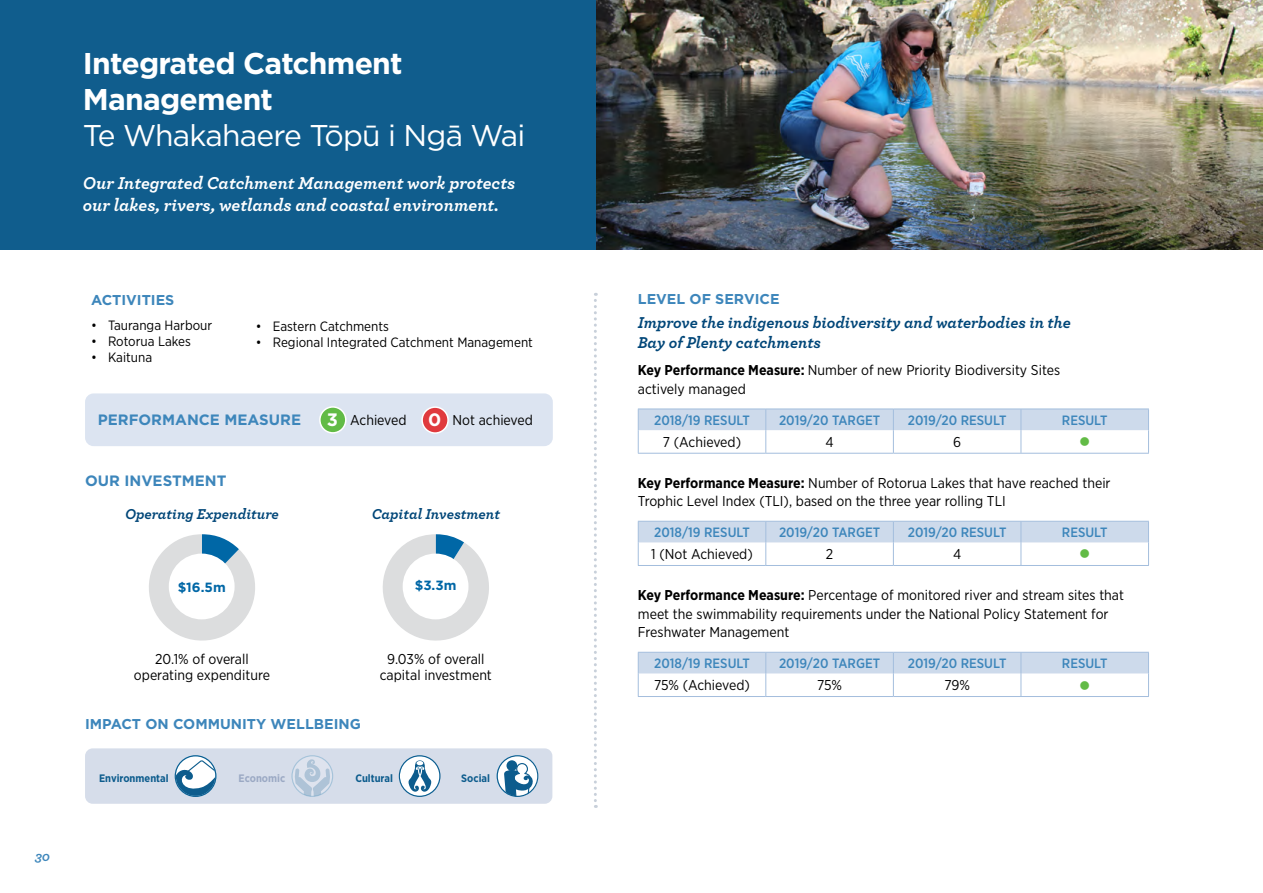
<style>
.page{position:relative;width:1263px;height:893px;background:#fff}
.page>*{position:absolute;margin:0;border:0;box-sizing:border-box;transform-origin:0 0}
.LTP_heading{font:700 30px/36px "Gotham";letter-spacing:-.025em;color:#fff}
.t1{font:30px "Gotham";letter-spacing:-.025em;color:#fff}
.LOS_archer_text_body{font:italic 700 18px/21.6px "Archer";color:#fff}
.chart_heading{font:700 18px "Gotham";color:#fff}
.LOS_archer_text_body-2{font:italic 700 16.5px/19.8px "Archer";color:#004678}
.GOA_sub_heads{font:italic 700 15px "Archer";color:#004678}
.LEVEL_OF_SERVICE{font:700 15px "Gotham";color:#3d86bb}
.LTP_sub2{font:700 15px "Gotham";color:#3d86bb}
.Table_centre{font:15px "Wingdings";color:#62bb46}
.Body_copy{font:14.25px/18.8px "Gotham Narrow";color:#000}
.bullet{font:14.25px/16.5px "Gotham Narrow";color:#000;text-align:center}
.LEVEL_OF_SERVICE-2{font:700 14.25px "Gotham";color:#3d86bb}
.Table_centre-2{font:14.25px "Gotham Narrow";color:#000}
.LEVEL_OF_SERVICE-3{font:14.25px "Gotham Narrow";color:#000}
.table_head_white_cen{font:500 13.5px "Gotham Narrow";color:#3d86bb}
.t2{font:13.5px "Gotham Narrow";color:#000}
.t3{font:italic 700 13.5px "Archer";color:#3d86bb}
.t4{font:700 13.35px "Gotham";color:#0067a6}
.t5{font:700 10.8px "Gotham Narrow";color:#0d5c8d}
.t6{font:700 10.8px "Gotham Narrow";color:#9ba9c4}
.s1{font-weight:700}
</style>
<div class="page">
<div style="left:85px;top:393px;width:468px;height:53px;background:#dce4f1;border-radius:9px"></div>
<div style="left:320px;top:407px;width:26px;height:26px;background:#62bb46;border-radius:50%"></div>
<div style="left:319px;top:406px;width:28px;height:28px;border:2px solid #fff;border-radius:50%"></div>
<div style="left:422px;top:407px;width:26px;height:26px;background:#e03a3e;border-radius:50%"></div>
<div style="left:421px;top:406px;width:28px;height:28px;border:2px solid #fff;border-radius:50%"></div>
<svg style="left:149px;top:534px;width:106px;height:107px"></svg>
<div style="left:169px;top:554px;width:66px;height:65px;background:#fff;border-radius:50%"></div>
<svg style="left:383px;top:534px;width:106px;height:107px"></svg>
<div style="left:403px;top:554px;width:65px;height:65px;background:#fff;border-radius:50%"></div>
<div style="left:85px;top:748px;width:467px;height:56px;background:#d6ddea;border-radius:8px"></div>
<svg style="left:399px;top:755px;width:41px;height:42px"></svg>
<svg style="left:291px;top:755px;width:42px;height:42px"></svg>
<svg style="left:497px;top:755px;width:41px;height:42px"></svg>
<svg style="left:175px;top:755px;width:41px;height:42px"></svg>
<svg style="left:638px;top:409px;width:511px;height:44px"></svg>
<hr style="left:638px;top:453px;width:128px;height:1px;background:#a4bedd">
<hr style="left:766px;top:453px;width:127px;height:1px;background:#a4bedd">
<hr style="left:893px;top:453px;width:128px;height:1px;background:#a4bedd">
<hr style="left:1021px;top:453px;width:128px;height:1px;background:#a4bedd">
<svg style="left:638px;top:521px;width:511px;height:44px"></svg>
<hr style="left:638px;top:565px;width:128px;height:1px;background:#a4bedd">
<hr style="left:766px;top:565px;width:127px;height:1px;background:#a4bedd">
<hr style="left:893px;top:565px;width:128px;height:1px;background:#a4bedd">
<hr style="left:1021px;top:565px;width:128px;height:1px;background:#a4bedd">
<svg style="left:638px;top:652px;width:511px;height:44px"></svg>
<hr style="left:638px;top:696px;width:128px;height:1px;background:#a4bedd">
<hr style="left:766px;top:696px;width:127px;height:1px;background:#a4bedd">
<hr style="left:893px;top:696px;width:128px;height:1px;background:#a4bedd">
<hr style="left:1021px;top:696px;width:128px;height:1px;background:#a4bedd">
<div style="left:0;top:0;width:597px;height:250px;background:#105d8d"></div>
<svg style="left:594px;top:293px;width:3px;height:515px"></svg>
<img style="left:597px;top:0;width:666px;height:250px">
<p class="t3" style="left:35px;top:846px;width:16px">30</p>
<p class="LTP_heading" style="left:83px;top:45px;width:321px">Integrated Catchment<br>Management</p>
<p class="t1" style="left:83px;top:116px;width:444px">Te Whakahaere Tōpū i Ngā Wai</p>
<p class="LOS_archer_text_body" style="left:83px;top:171px;width:434px">Our Integrated Catchment Management work protects our lakes, rivers, wetlands and coastal environment.</p>
<p class="LEVEL_OF_SERVICE-2" style="left:91px;top:290px;width:85px">ACTIVITIES</p>
<p class="t2" style="left:91px;top:316px;width:123px">• Tauranga Harbour</p>
<p class="t2" style="left:91px;top:333px;width:101px">• Rotorua Lakes</p>
<p class="t2" style="left:91px;top:349px;width:63px">• Kaituna</p>
<p class="t2" style="left:256px;top:318px;width:135px">• Eastern Catchments</p>
<p class="t2" style="left:256px;top:334px;width:279px">• Regional Integrated Catchment Management</p>
<p class="LEVEL_OF_SERVICE" style="left:98px;top:409px;width:205px">PERFORMANCE MEASURE</p>
<p class="chart_heading" style="left:327px;top:408px;width:13px">3</p>
<p class="LEVEL_OF_SERVICE-3" style="left:350px;top:411px;width:58px">Achieved</p>
<p class="chart_heading" style="left:428px;top:408px;width:15px">0</p>
<p class="LEVEL_OF_SERVICE-3" style="left:452px;top:411px;width:82px">Not achieved</p>
<p class="LTP_sub2" style="left:85px;top:471px;width:143px">OUR INVESTMENT</p>
<p class="GOA_sub_heads" style="left:125px;top:502px;width:155px">Operating Expenditure</p>
<p class="GOA_sub_heads" style="left:372px;top:502px;width:130px">Capital Investment</p>
<p class="t4" style="left:178px;top:579px;width:50px">$16.5m</p>
<p class="t4" style="left:415px;top:576px;width:43px">$3.3m</p>
<p class="bullet" style="left:134px;top:650px;width:138px">20.1% of overall operating expenditure</p>
<p class="bullet" style="left:380px;top:650px;width:114px">9.03% of overall capital investment</p>
<p class="LEVEL_OF_SERVICE-2" style="left:85px;top:714px;width:277px">IMPACT ON COMMUNITY WELLBEING</p>
<p class="t5" style="left:99px;top:771px;width:71px">Environmental</p>
<p class="t6" style="left:239px;top:771px;width:48px">Economic</p>
<p class="t5" style="left:355px;top:771px;width:39px">Cultural</p>
<p class="t5" style="left:461px;top:771px;width:30px">Social</p>
<p class="LEVEL_OF_SERVICE-2" style="left:638px;top:290px;width:143px">LEVEL OF SERVICE</p>
<p class="LOS_archer_text_body-2" style="left:638px;top:312px;width:434px">Improve the indigenous biodiversity and waterbodies in the<br>Bay of Plenty catchments</p>
<p class="Body_copy" style="left:638px;top:361px;width:424px"><span class="s1">Key Performance Measure:</span> Number of new Priority Biodiversity Sites actively managed</p>
<p class="table_head_white_cen" style="left:654px;top:412px;width:97px">2018/19 RESULT</p>
<p class="table_head_white_cen" style="left:779px;top:412px;width:103px">2019/20 TARGET</p>
<p class="table_head_white_cen" style="left:908px;top:412px;width:100px">2019/20 RESULT</p>
<p class="table_head_white_cen" style="left:1062px;top:412px;width:47px">RESULT</p>
<p class="Body_copy" style="left:663px;top:432px;width:80px">7 (Achieved)</p>
<p class="Body_copy" style="left:825px;top:432px;width:10px">4</p>
<p class="Body_copy" style="left:953px;top:432px;width:10px">6</p>
<p class="Table_centre" style="left:1079px;top:434px;width:13px">●</p>
<p class="Body_copy" style="left:638px;top:473px;width:474px"><span class="s1">Key Performance Measure:</span> Number of Rotorua Lakes that have reached their<br>Trophic Level Index (TLI), based on the three year rolling TLI</p>
<p class="table_head_white_cen" style="left:654px;top:524px;width:97px">2018/19 RESULT</p>
<p class="table_head_white_cen" style="left:779px;top:524px;width:103px">2019/20 TARGET</p>
<p class="table_head_white_cen" style="left:908px;top:524px;width:100px">2019/20 RESULT</p>
<p class="table_head_white_cen" style="left:1062px;top:524px;width:47px">RESULT</p>
<p class="Table_centre-2" style="left:651px;top:545px;width:103px">1 (Not Achieved)</p>
<p class="Table_centre-2" style="left:826px;top:545px;width:9px">2</p>
<p class="Table_centre-2" style="left:953px;top:545px;width:10px">4</p>
<p class="Table_centre" style="left:1079px;top:546px;width:13px">●</p>
<p class="Body_copy" style="left:638px;top:585px;width:488px"><span class="s1">Key Performance Measure:</span> Percentage of monitored river and stream sites that meet the swimmability requirements under the National Policy Statement for<br>Freshwater Management</p>
<p class="table_head_white_cen" style="left:654px;top:655px;width:97px">2018/19 RESULT</p>
<p class="table_head_white_cen" style="left:779px;top:655px;width:103px">2019/20 TARGET</p>
<p class="table_head_white_cen" style="left:908px;top:655px;width:100px">2019/20 RESULT</p>
<p class="table_head_white_cen" style="left:1062px;top:655px;width:47px">RESULT</p>
<p class="Table_centre-2" style="left:654px;top:676px;width:97px">75% (Achieved)</p>
<p class="Table_centre-2" style="left:817px;top:676px;width:27px">75%</p>
<p class="Table_centre-2" style="left:944px;top:676px;width:27px">79%</p>
<p class="Table_centre" style="left:1079px;top:677px;width:13px">●</p>
</div>
